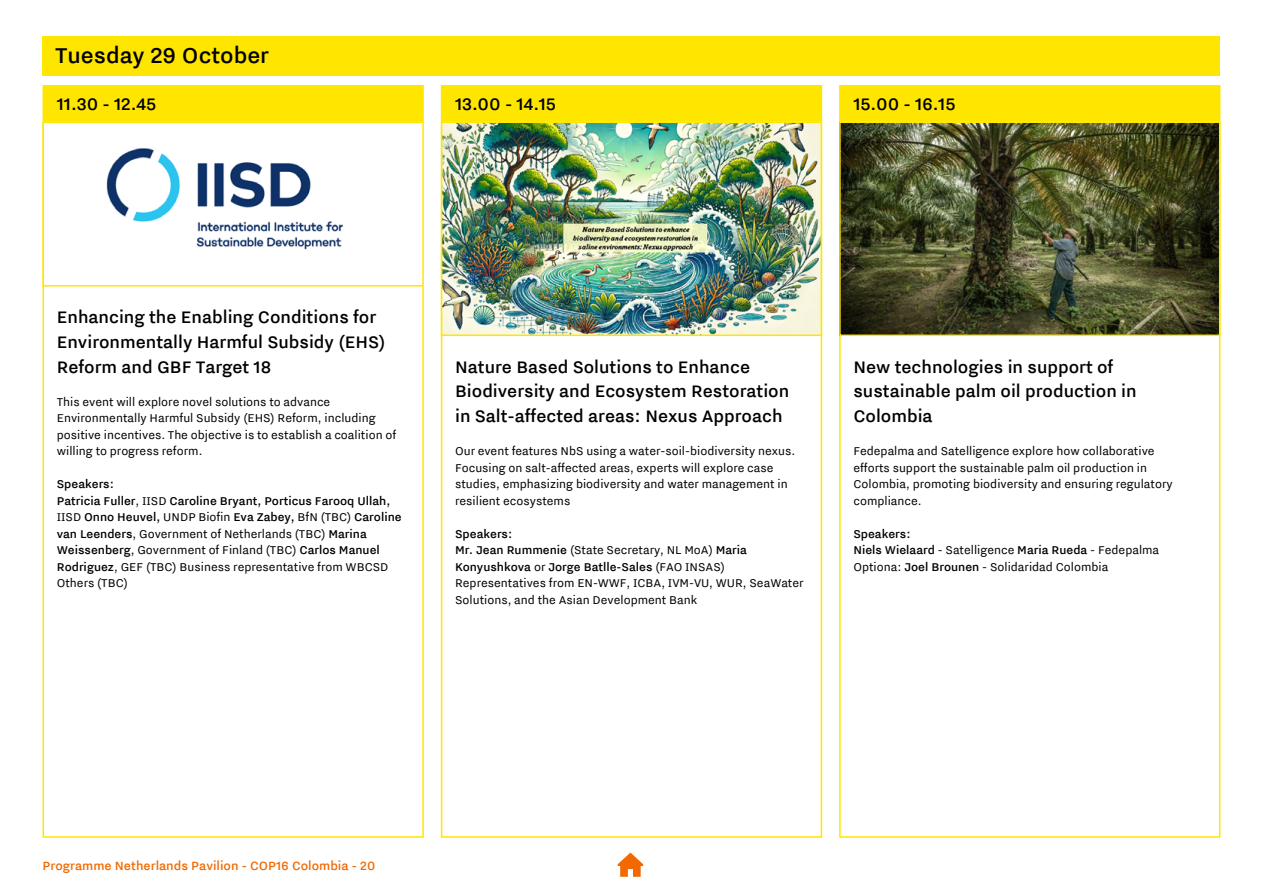
<style>
.page{position:relative;width:1263px;height:893px;background:#fff}
.page>*{position:absolute;margin:0;border:0;box-sizing:border-box;transform-origin:0 0}
._1__date_-_white{font:500 27px "NL Nitti Grotesk";color:#000}
._2__heading_-_black{font:500 21px/24.8px "NL Nitti Grotesk";color:#000}
._2__heading_-_orange{font:500 21px/24.8px "NL Nitti Grotesk";color:#000}
._1__time_-_black{font:500 21px "NL Nitti Grotesk";color:#000}
._1__time_-_white{font:500 21px "NL Nitti Grotesk";color:#000}
.t1{font:500 15px "NL Nitti Grotesk";color:#f16900}
._3__summery{font:14.25px/16.5px "NL Nitti Grotesk";color:#000}
._4__names{font:14.25px/16.5px "NL Nitti Grotesk";color:#000}
._4__names-2{font:500 14.25px "NL Nitti Grotesk";color:#000}
.s1{font-weight:500}
</style>
<div class="page">
<svg style="left:618px;top:853px;width:25px;height:24px"></svg>
<div style="left:43px;top:86px;width:380px;height:35px;background:#ffe600"></div>
<div style="left:43px;top:85px;width:381px;height:37px;border:2px solid #ffe600"></div>
<div style="left:442px;top:86px;width:379px;height:35px;background:#ffe600"></div>
<div style="left:441px;top:85px;width:381px;height:37px;border:2px solid #ffe600"></div>
<img style="left:106px;top:148px;width:237px;height:102px">
<div style="left:43px;top:122px;width:381px;height:165px;border:2px solid #ffe600"></div>
<img style="left:444px;top:125px;width:375px;height:208px">
<div style="left:441px;top:122px;width:381px;height:214px;border:2px solid #ffe600"></div>
<div style="left:43px;top:36px;width:1177px;height:40px;background:#ffe600"></div>
<div style="left:840px;top:86px;width:380px;height:35px;background:#ffe600"></div>
<div style="left:839px;top:85px;width:381px;height:37px;border:2px solid #ffe600"></div>
<img style="left:842px;top:125px;width:375px;height:208px">
<div style="left:839px;top:122px;width:381px;height:214px;border:2px solid #ffe600"></div>
<p class="_1__date_-_white" style="left:55px;top:40px;width:215px">Tuesday 29 October</p>
<p class="_1__time_-_black" style="left:57px;top:92px;width:101px">11.30 - 12.45</p>
<p class="_1__time_-_black" style="left:455px;top:92px;width:102px">13.00 - 14.15</p>
<p class="_1__time_-_white" style="left:853px;top:92px;width:104px">15.00 - 16.15</p>
<p class="_2__heading_-_black" style="left:57px;top:304px;width:330px">Enhancing the Enabling Conditions for<br>Environmentally Harmful Subsidy (EHS)<br>Reform and GBF Target 18</p>
<p class="_3__summery" style="left:57px;top:393px;width:341px">This event will explore novel solutions to advance Environmentally Harmful Subsidy (EHS) Reform, including positive incentives. The objective is to establish a coalition of willing to progress reform.</p>
<p class="_4__names-2" style="left:57px;top:476px;width:59px">Speakers:</p>
<p class="_3__summery" style="left:57px;top:492px;width:346px"><span class="s1">Patricia Fuller</span>, IISD <span class="s1">Caroline Bryant, Porticus Farooq Ullah, </span>IISD <span class="s1">Onno Heuvel,</span> UNDP Biofin <span class="s1">Eva Zabey,</span> BfN (TBC) <span class="s1">Caroline van Leenders</span>, Government of Netherlands (TBC) <span class="s1">Marina Weissenberg</span>, Government of Finland (TBC) <span class="s1">Carlos Manuel Rodriguez</span>, GEF (TBC) Business representative from WBCSD Others (TBC)</p>
<p class="_2__heading_-_black" style="left:455px;top:354px;width:336px">Nature Based Solutions to Enhance<br>Biodiversity and Ecosystem Restoration in Salt-affected areas: Nexus Approach</p>
<p class="_3__summery" style="left:455px;top:442px;width:342px">Our event features NbS using a water-soil-biodiversity nexus.<br>Focusing on salt-affected areas, experts will explore case studies, emphasizing biodiversity and water management in resilient ecosystems</p>
<p class="_4__names-2" style="left:455px;top:525px;width:59px">Speakers:</p>
<p class="_3__summery" style="left:455px;top:541px;width:350px"><span class="s1">Mr. Jean Rummenie</span> (State Secretary, NL MoA) <span class="s1">Maria Konyushkova</span> or <span class="s1">Jorge Batlle-Sales</span> (FAO INSAS)<br>Representatives from EN-WWF, ICBA, IVM-VU, WUR, SeaWater Solutions, and the Asian Development Bank</p>
<p class="_2__heading_-_orange" style="left:853px;top:354px;width:285px">New technologies in support of sustainable palm oil production in<br>Colombia</p>
<p class="_3__summery" style="left:853px;top:442px;width:321px">Fedepalma and Satelligence explore how collaborative efforts support the sustainable palm oil production in Colombia, promoting biodiversity and ensuring regulatory compliance.</p>
<p class="_4__names-2" style="left:853px;top:525px;width:59px">Speakers:</p>
<p class="_4__names" style="left:853px;top:541px;width:307px"><span class="s1">Niels Wielaard</span> - Satelligence <span class="s1">Maria Rueda</span> - Fedepalma<br>Optiona: <span class="s1">Joel Brounen</span> - Solidaridad Colombia</p>
<p class="t1" style="left:43px;top:857px;width:334px">Programme Netherlands Pavilion - COP16 Colombia - 20</p>
</div>
